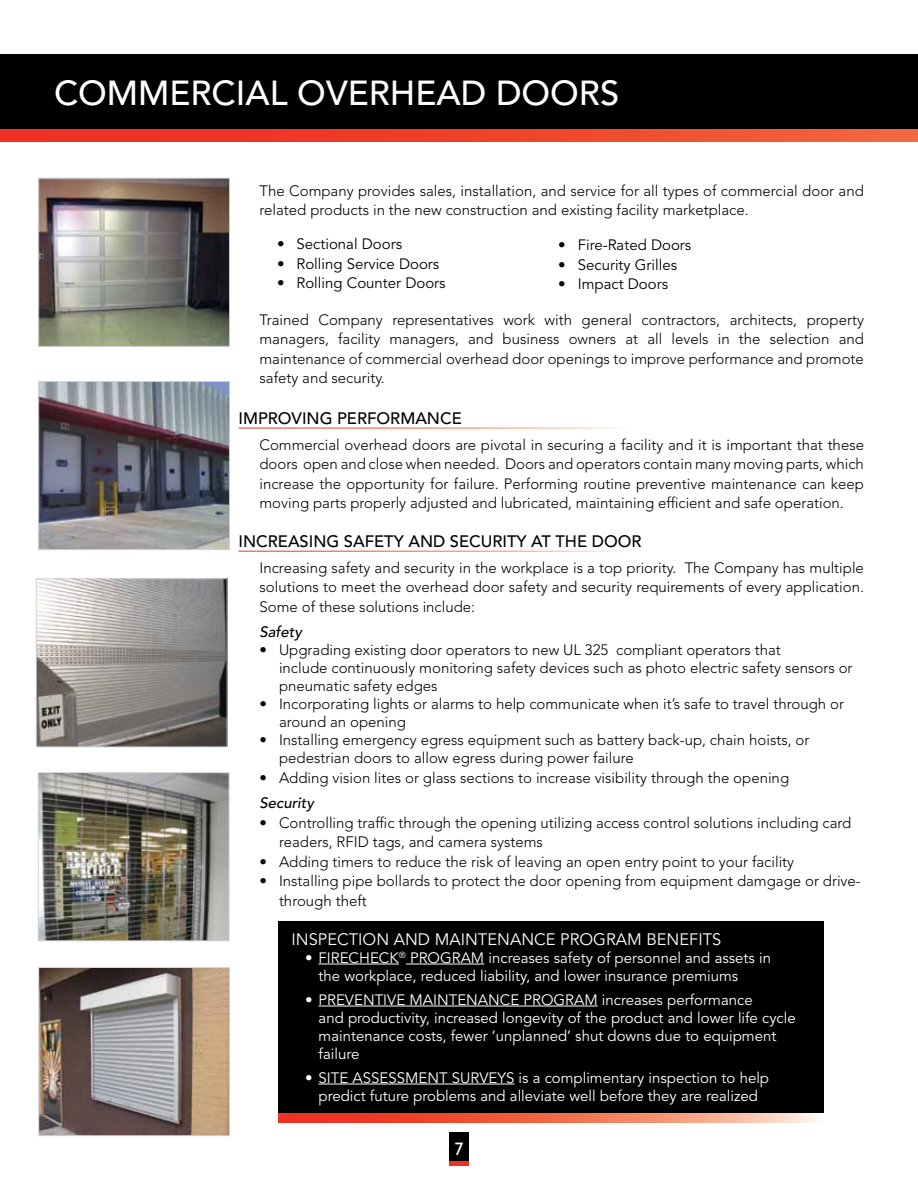
<style>
.page{position:relative;width:918px;height:1188px;background:#fff}
.page>*{position:absolute;margin:0;border:0;box-sizing:border-box;transform-origin:0 0}
.t1{font:500 34.5px "Avenir LT Std";color:#fff}
.t2{font:18px "Gill Sans";color:#fff}
.t3{font:500 16.5px "Avenir LT Std";color:#000}
.t4{font:16.5px "Avenir LT Std";color:#fff}
.t5{font:300 15px/19.5px "Avenir LT Std";color:#000}
.t6{font:15px/18px "Avenir LT Std";color:#fff}
.t7{font:15px "Avenir LT Std";color:#000}
.t8{font:italic 500 15px "Avenir LT Std";color:#000}
</style>
<div class="page">
<div style="left:0;top:54px;width:918px;height:76px;background:#000"></div>
<svg style="left:0;top:130px;width:918px;height:12px;background:#ef442d"></svg>
<div style="left:449px;top:1133px;width:20px;height:28px;background:#000"></div>
<div style="left:449px;top:1161px;width:20px;height:5px;background:#ee3124"></div>
<img style="left:40px;top:774px;width:188px;height:165px">
<div style="left:38px;top:772px;width:192px;height:169px;border:1px solid #d1d3d4"></div>
<img style="left:40px;top:969px;width:188px;height:165px">
<div style="left:38px;top:967px;width:192px;height:169px;border:1px solid #d1d3d4"></div>
<img style="left:40px;top:383px;width:188px;height:165px">
<div style="left:38px;top:381px;width:192px;height:169px;border:1px solid #d1d3d4"></div>
<img style="left:38px;top:580px;width:188px;height:165px">
<div style="left:36px;top:578px;width:192px;height:169px;border:1px solid #d1d3d4"></div>
<img style="left:40px;top:180px;width:188px;height:165px">
<div style="left:38px;top:178px;width:192px;height:169px;border:1px solid #d1d3d4"></div>
<div style="left:279px;top:921px;width:545px;height:193px;background:#000"></div>
<svg style="left:279px;top:1114px;width:539px;height:8px;background:#f3745b"></svg>
<hr style="left:319px;top:964px;width:80px;height:1px;background:#fff">
<hr style="left:406px;top:964px;width:78px;height:1px;background:#fff">
<hr style="left:319px;top:1006px;width:279px;height:1px;background:#fff">
<hr style="left:319px;top:1084px;width:195px;height:1px;background:#fff">
<h1 class="t1" style="left:54px;top:78px;width:567px">COMMERCIAL OVERHEAD DOORS</h1>
<p class="t5" style="left:260px;top:182px;width:606px">The Company provides sales, installation, and service for all types of commercial door and related products in the new construction and existing facility marketplace.</p>
<p class="t7" style="left:277px;top:236px;width:127px">• Sectional Doors</p>
<p class="t7" style="left:277px;top:255px;width:164px">• Rolling Service Doors</p>
<p class="t7" style="left:277px;top:275px;width:170px">• Rolling Counter Doors</p>
<p class="t7" style="left:558px;top:236px;width:135px">• Fire-Rated Doors</p>
<p class="t7" style="left:558px;top:256px;width:120px">• Security Grilles</p>
<p class="t7" style="left:558px;top:275px;width:111px">• Impact Doors</p>
<p class="t5" style="left:260px;top:311px;width:606px;text-align:justify">Trained Company representatives work with general contractors, architects, property managers, facility managers, and business owners at all levels in the selection and maintenance of commercial overhead door openings to improve performance and promote safety and security.</p>
<p class="t3" style="left:238px;top:412px;width:225px">IMPROVING PERFORMANCE</p>
<p class="t5" style="left:260px;top:436px;width:606px;text-align:justify">Commercial overhead doors are pivotal in securing a facility and it is important that these doors open and close when needed. Doors and operators contain many moving parts, which increase the opportunity for failure. Performing routine preventive maintenance can keep moving parts properly adjusted and lubricated, maintaining efficient and safe operation.</p>
<p class="t3" style="left:238px;top:535px;width:405px">INCREASING SAFETY AND SECuRITY AT THE DOOR</p>
<p class="t5" style="left:260px;top:559px;width:606px;text-align:justify">Increasing safety and security in the workplace is a top priority. The Company has multiple solutions to meet the overhead door safety and security requirements of every application.<br>Some of these solutions include:</p>
<p class="t8" style="left:260px;top:626px;width:44px">Safety</p>
<p class="t5" style="left:279px;top:641px;width:575px;line-height:18px;text-indent:-20px">• Upgrading existing door operators to new UL 325 compliant operators that<br>include continuously monitoring safety devices such as photo electric safety sensors or pneumatic safety edges</p>
<p class="t5" style="left:279px;top:695px;width:567px;line-height:18px;text-indent:-20px">• Incorporating lights or alarms to help communicate when it’s safe to travel through or around an opening</p>
<p class="t5" style="left:279px;top:731px;width:532px;line-height:18px;text-indent:-20px">• Installing emergency egress equipment such as battery back-up, chain hoists, or pedestrian doors to allow egress during power failure</p>
<p class="t5" style="left:260px;top:768px;width:531px">• Adding vision lites or glass sections to increase visibility through the opening</p>
<p class="t8" style="left:260px;top:797px;width:56px">Security</p>
<p class="t5" style="left:279px;top:813px;width:574px;text-indent:-20px">• Controlling traffic through the opening utilizing access control solutions including card readers, RFID tags, and camera systems</p>
<p class="t5" style="left:260px;top:852px;width:536px">• Adding timers to reduce the risk of leaving an open entry point to your facility</p>
<p class="t5" style="left:279px;top:872px;width:583px;text-indent:-20px">• Installing pipe bollards to protect the door opening from equipment damgage or drive&shy;through theft</p>
<p class="t4" style="left:292px;top:931px;width:431px">INSPECTION AND MAINTENANCE PROGRAM BENEFITS</p>
<p class="t6" style="left:319px;top:949px;width:454px;text-indent:-14px">• FIRECHECk<sup>®</sup> PROGRAM increases safety of personnel and assets in the workplace, reduced liability, and lower insurance premiums</p>
<p class="t6" style="left:319px;top:991px;width:479px;text-indent:-14px">• PREVENTIVE MAINTENANCE PROGRAM increases performance<br>and productivity, increased longevity of the product and lower life cycle maintenance costs, fewer ‘unplanned’ shut downs due to equipment failure</p>
<p class="t6" style="left:305px;top:1069px;width:466px;text-align:center">• SITE ASSESSMENT SURVEyS is a complimentary inspection to help predict future problems and alleviate well before they are realized</p>
<p class="t2" style="left:454px;top:1138px;width:10px">7</p>
</div>
